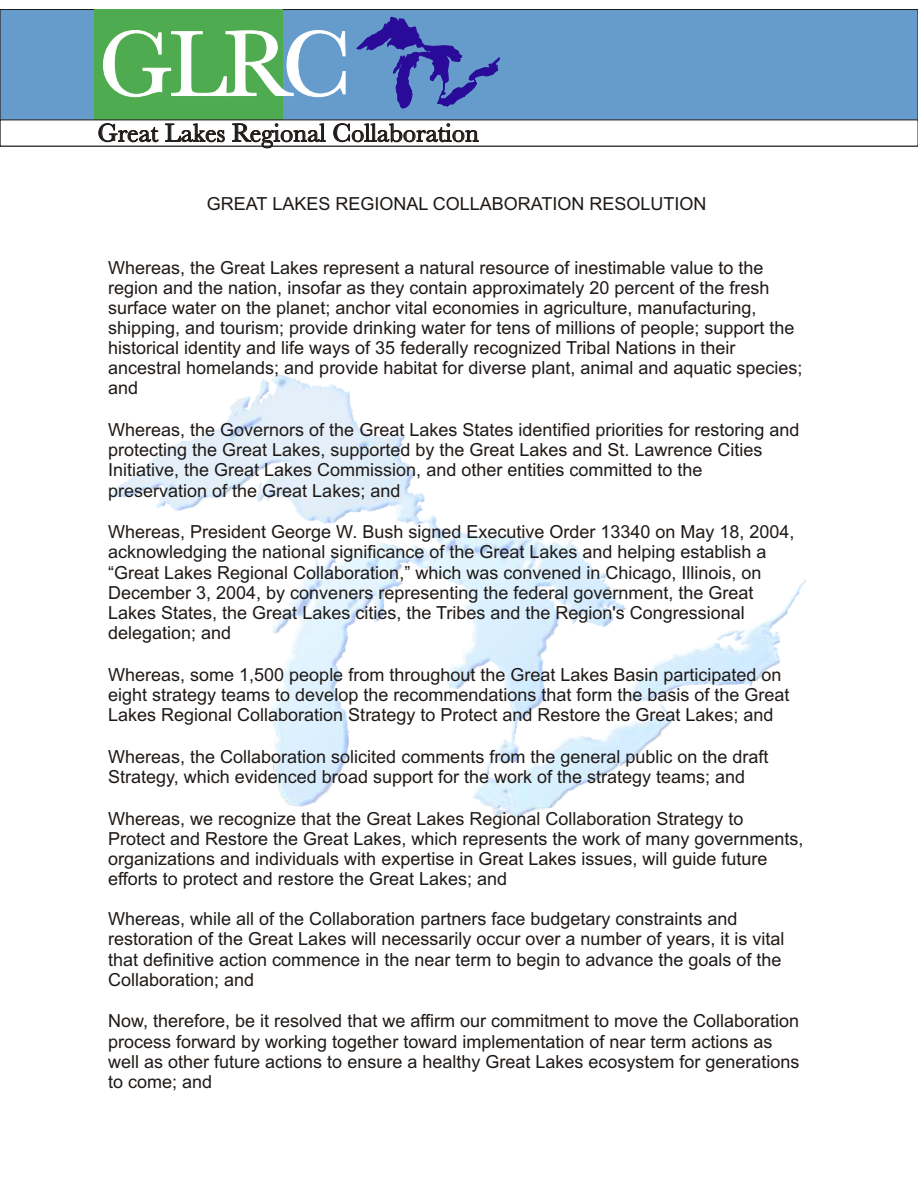
<style>
.page{position:relative;width:918px;height:1188px;background:#fff}
.page>*{position:absolute;margin:0;border:0;box-sizing:border-box;transform-origin:0 0}
.t1{font:96.45px "Baskerville";color:#fff}
.t2{font:26.25px "Baskerville";color:#1f1a17}
.t3{font:18px/20.1px "Arial";color:#1f1a17}
</style>
<div class="page">
<div style="left:0;top:9px;width:918px;height:137px;background:#669ccc;border:1px solid #1f1a17"></div>
<div style="left:94px;top:10px;width:189px;height:136px;background:#4fab4f"></div>
<div style="left:0;top:120px;width:918px;height:26px;background:#fff"></div>
<svg style="left:356px;top:17px;width:144px;height:91px"></svg>
<img style="left:113px;top:372px;width:692px;height:445px">
<p class="t1" style="left:99px;top:31px;width:254px">GLRC</p>
<p class="t2" style="left:98px;top:124px;width:383px">Great Lakes Regional Collaboration</p>
<p class="t3" style="left:207px;top:195px;width:501px">GREAT LAKES REGIONAL COLLABORATION RESOLUTION</p>
<p class="t3" style="left:108px;top:259px;width:696px">Whereas, the Great Lakes represent a natural resource of inestimable value to the region and the nation, insofar as they contain approximately 20 percent of the fresh surface water on the planet; anchor vital economies in agriculture, manufacturing, shipping, and tourism; provide drinking water for tens of millions of people; support the historical identity and life ways of 35 federally recognized Tribal Nations in their ancestral homelands; and provide habitat for diverse plant, animal and aquatic species;</p>
<p class="t3" style="left:108px;top:380px;width:32px">and</p>
<p class="t3" style="left:108px;top:422px;width:693px">Whereas, the Governors of the Great Lakes States identified priorities for restoring and protecting the Great Lakes, supported by the Great Lakes and St. Lawrence Cities Initiative, the Great Lakes Commission, and other entities committed to the preservation of the Great Lakes; and</p>
<p class="t3" style="left:108px;top:524px;width:688px">Whereas, President George W. Bush signed Executive Order 13340 on May 18, 2004, acknowledging the national significance of the Great Lakes and helping establish a “Great Lakes Regional Collaboration,” which was convened in Chicago, Illinois, on December 3, 2004, by conveners representing the federal government, the Great Lakes States, the Great Lakes cities, the Tribes and the Region's Congressional delegation; and</p>
<p class="t3" style="left:108px;top:666px;width:683px">Whereas, some 1,500 people from throughout the Great Lakes Basin participated on eight strategy teams to develop the recommendations that form the basis of the Great<br>Lakes Regional Collaboration Strategy to Protect and Restore the Great Lakes; and</p>
<p class="t3" style="left:108px;top:748px;width:662px">Whereas, the Collaboration solicited comments from the general public on the draft<br>Strategy, which evidenced broad support for the work of the strategy teams; and</p>
<p class="t3" style="left:108px;top:810px;width:637px">Whereas, we recognize that the Great Lakes Regional Collaboration Strategy to</p>
<p class="t3" style="left:108px;top:830px;width:697px">Protect and Restore the Great Lakes, which represents the work of many governments, organizations and individuals with expertise in Great Lakes issues, will guide future efforts to protect and restore the Great Lakes; and</p>
<p class="t3" style="left:108px;top:911px;width:678px">Whereas, while all of the Collaboration partners face budgetary constraints and restoration of the Great Lakes will necessarily occur over a number of years, it is vital that definitive action commence in the near term to begin to advance the goals of the Collaboration; and</p>
<p class="t3" style="left:108px;top:1013px;width:693px">Now, therefore, be it resolved that we affirm our commitment to move the Collaboration process forward by working together toward implementation of near term actions as well as other future actions to ensure a healthy Great Lakes ecosystem for generations to come; and</p>
</div>
